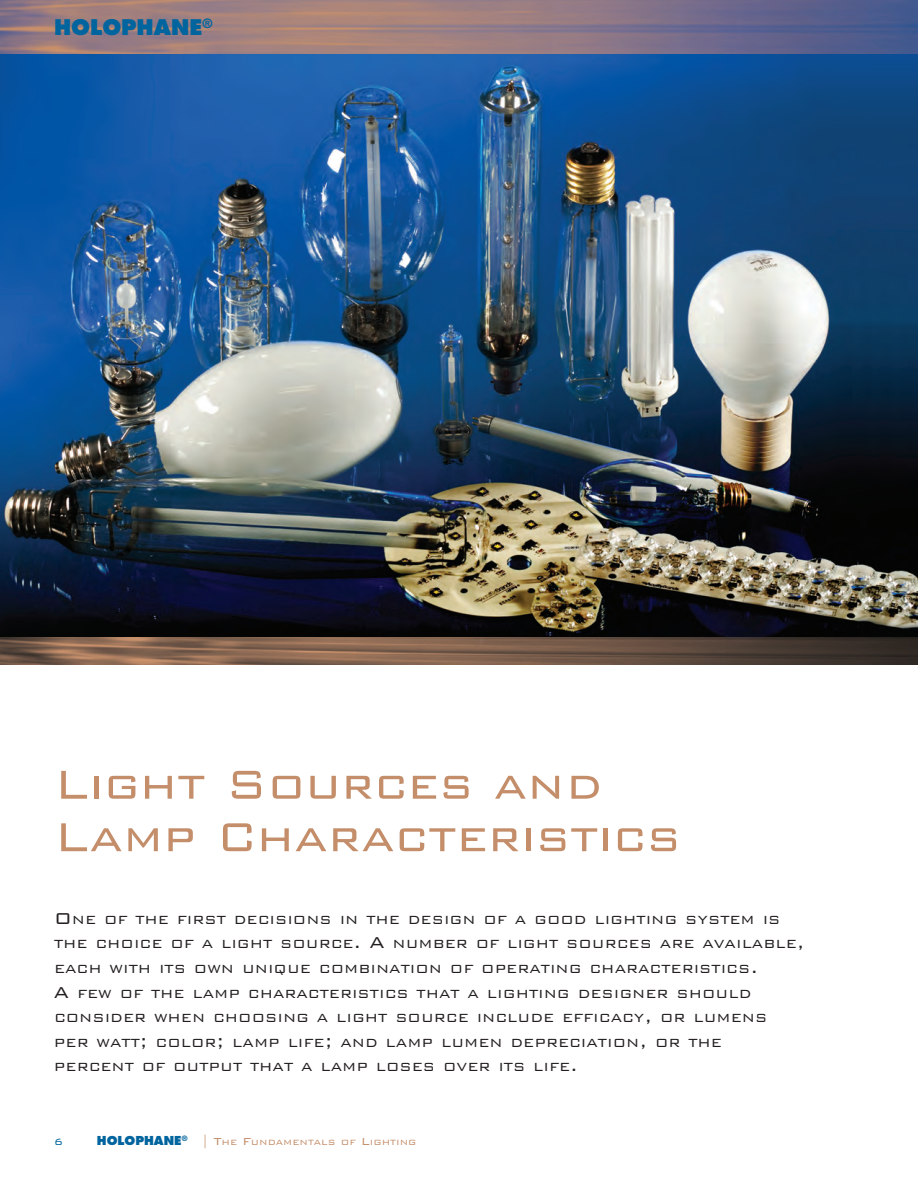
<style>
.page{position:relative;width:918px;height:1188px;background:#fff}
.page>*{position:absolute;margin:0;border:0;box-sizing:border-box;transform-origin:0 0}
.t1{font:300 54px/52.5px "Bank Gothic";color:#c48e6b}
.t2{font:800 21px "Futura Std";color:#00649e}
.t3{font:300 15.75px/24.6px "Bank Gothic";color:#231f20}
.t4{font:300 12px "Bank Gothic";color:#00649e}
.t5{font:300 10.2px "Bank Gothic";color:#c48e6b}
.s1{font-size:21px}
.s2{font-family:"Futura Std";font-weight:800;font-size:12px;color:#00649e}
.s3{font-size:13.5px}
</style>
<div class="page">
<img style="left:0;top:54px;width:918px;height:584px">
<img style="left:0;top:0;width:918px;height:54px">
<img style="left:0;top:638px;width:918px;height:27px">
<h2 class="t2" style="left:54px;top:15px;width:160px">HOLOPHANE<sup>®</sup></h2>
<h1 class="t1" style="left:54px;top:754px;width:628px">Light Sources and<br>Lamp Characteristics</h1>
<p class="t3" style="left:54px;top:906px;width:752px"><span class="s1">O</span>NE OF THE FIRST DECISIONS IN THE DESIGN OF A GOOD LIGHTING SYSTEM IS THE CHOICE OF A LIGHT SOURCE<span class="s1">. A</span> NUMBER OF LIGHT SOURCES ARE AVAILABLE<span class="s1">, </span>EACH WITH ITS OWN UNIQUE COMBINATION OF OPERATING CHARACTERISTICS<span class="s1">.<br>A</span> FEW OF THE LAMP CHARACTERISTICS THAT A LIGHTING DESIGNER SHOULD CONSIDER WHEN CHOOSING A LIGHT SOURCE INCLUDE EFFICACY<span class="s1">,</span> OR LUMENS PER WATT<span class="s1">;</span> COLOR<span class="s1">;</span> LAMP LIFE<span class="s1">;</span> AND LAMP LUMEN DEPRECIATION<span class="s1">,</span> OR THE PERCENT OF OUTPUT THAT A LAMP LOSES OVER ITS LIFE<span class="s1">.</span></p>
<p class="t4" style="left:54px;top:1134px;width:10px">6</p>
<p class="t5" style="left:97px;top:1135px;width:321px"><span class="s2">HOLOPHANE</span><sup>®</sup> <span class="s3">| T</span>HE <span class="s3">F</span>UNDAMENTALS OF <span class="s3">L</span>IGHTING</p>
</div>
